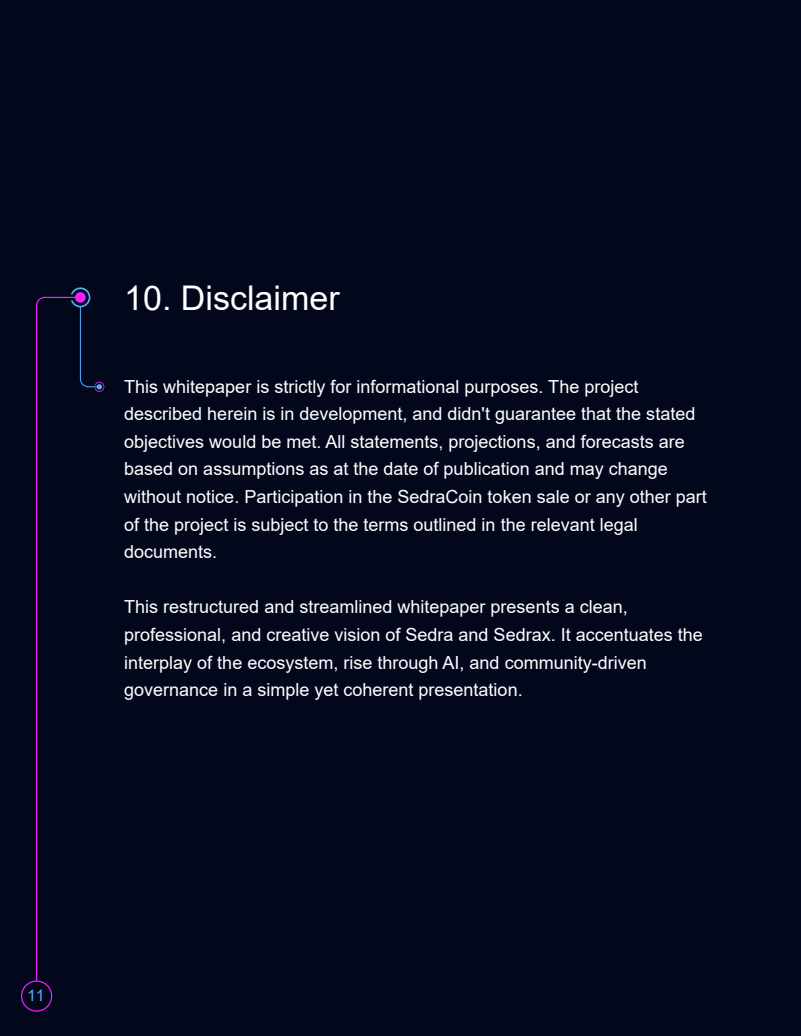
<style>
.page{position:relative;width:801px;height:1036px;background:#fff}
.page>*{position:absolute;margin:0;border:0;box-sizing:border-box;transform-origin:0 0}
.t1{font:34px "Arial";color:#fff}
.t2{font:18px/27.6px "Arial";color:#fff}
.t3{font:16px "Arial";color:#54aeff}
</style>
<div class="page">
<div style="left:0;top:0;width:800px;height:1036px;background:#03071c"></div>
<div style="left:21px;top:980px;width:31px;height:32px;border:1px solid #f421ff;border-radius:50%"></div>
<svg style="left:35px;top:287px;width:69px;height:695px"></svg>
<h1 class="t1" style="left:124px;top:274px;width:217px">10. Disclaimer</h1>
<p class="t2" style="left:124px;top:372px;width:584px">This whitepaper is strictly for informational purposes. The project described herein is in development, and didn't guarantee that the stated objectives would be met. All statements, projections, and forecasts are based on assumptions as at the date of publication and may change without notice. Participation in the SedraCoin token sale or any other part of the project is subject to the terms outlined in the relevant legal documents.</p>
<p class="t2" style="left:124px;top:593px;width:580px">This restructured and streamlined whitepaper presents a clean, professional, and creative vision of Sedra and Sedrax. It accentuates the interplay of the ecosystem, rise through AI, and community-driven governance in a simple yet coherent presentation.</p>
<p class="t3" style="left:27px;top:985px;width:19px">11</p>
</div>
